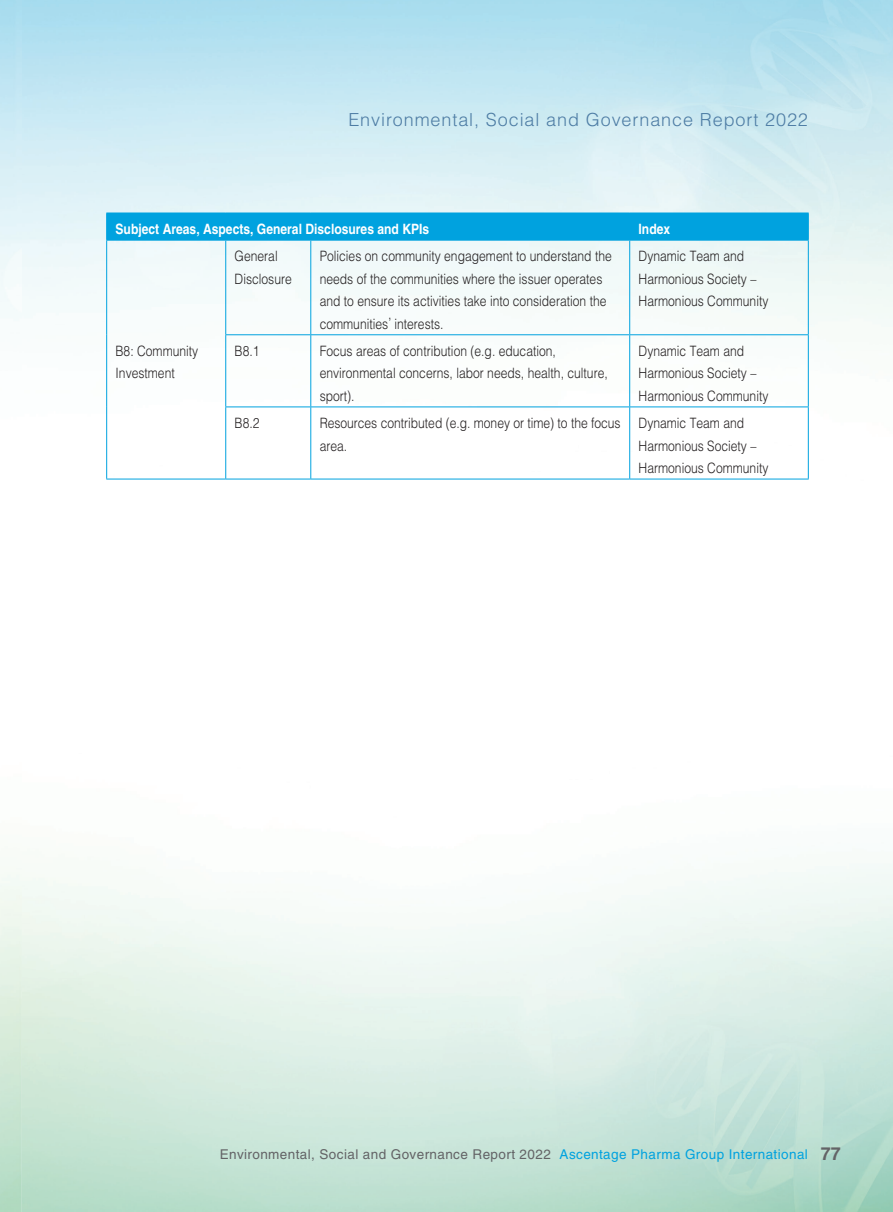
<style>
.page{position:relative;width:893px;height:1212px;background:#fff}
.page>*{position:absolute;margin:0;border:0;box-sizing:border-box;transform-origin:0 0}
.t1{font:300 18px "Helvetica LT Std";letter-spacing:.05em;color:#4d7ca4}
.t2{font:300 14.25px/22.5px "Helvetica LT Std";color:#231f20;scale:.85 1}
.t3{font:700 14.25px "Helvetica LT Std";color:#fff;scale:.85 1}
.t4{font:13.5px "Helvetica LT Std";letter-spacing:.03em;color:#636366}
.s1{color:#00a2df}
.s2{font-weight:700;font-size:18px}
</style>
<div class="page">
<div style="left:106px;top:213px;width:703px;height:27px;background:#00a2df"></div>
<hr style="left:106px;top:240px;width:120px;height:1px;background:#00a2df">
<hr style="left:226px;top:240px;width:85px;height:1px;background:#00a2df">
<hr style="left:311px;top:240px;width:319px;height:1px;background:#00a2df">
<hr style="left:630px;top:240px;width:179px;height:1px;background:#00a2df">
<hr style="left:106px;top:240px;width:1px;height:95px;background:#00a2df">
<hr style="left:106px;top:335px;width:1px;height:72px;background:#00a2df">
<hr style="left:106px;top:407px;width:1px;height:72px;background:#00a2df">
<hr style="left:106px;top:479px;width:120px;height:1px;background:#00a2df">
<hr style="left:225px;top:240px;width:1px;height:94px;background:#00a2df">
<hr style="left:310px;top:240px;width:1px;height:94px;background:#00a2df">
<hr style="left:629px;top:240px;width:1px;height:94px;background:#00a2df">
<hr style="left:808px;top:240px;width:1px;height:94px;background:#00a2df">
<hr style="left:225px;top:334px;width:86px;height:1px;background:#00a2df">
<hr style="left:225px;top:335px;width:1px;height:71px;background:#00a2df">
<hr style="left:311px;top:334px;width:319px;height:1px;background:#00a2df">
<hr style="left:310px;top:335px;width:1px;height:71px;background:#00a2df">
<hr style="left:630px;top:334px;width:179px;height:1px;background:#00a2df">
<hr style="left:629px;top:335px;width:1px;height:71px;background:#00a2df">
<hr style="left:808px;top:335px;width:1px;height:71px;background:#00a2df">
<hr style="left:225px;top:406px;width:86px;height:1px;background:#00a2df">
<hr style="left:225px;top:407px;width:1px;height:72px;background:#00a2df">
<hr style="left:311px;top:406px;width:319px;height:1px;background:#00a2df">
<hr style="left:310px;top:407px;width:1px;height:72px;background:#00a2df">
<hr style="left:630px;top:406px;width:179px;height:1px;background:#00a2df">
<hr style="left:629px;top:407px;width:1px;height:72px;background:#00a2df">
<hr style="left:808px;top:407px;width:1px;height:72px;background:#00a2df">
<hr style="left:226px;top:479px;width:85px;height:1px;background:#00a2df">
<hr style="left:311px;top:479px;width:319px;height:1px;background:#00a2df">
<hr style="left:630px;top:479px;width:179px;height:1px;background:#00a2df">
<p class="t1" style="left:348px;top:109px;width:461px">Environmental, Social and Governance Report 2022</p>
<p class="t3" style="left:116px;top:220px;width:371px">Subject Areas, Aspects, General Disclosures and KPIs</p>
<p class="t3" style="left:639px;top:220px;width:39px">Index</p>
<p class="t2" style="left:116px;top:339px;width:99px">B8: Community<br>Investment</p>
<p class="t2" style="left:235px;top:245px;width:69px">General<br>Disclosure</p>
<p class="t2" style="left:320px;top:245px;width:345px">Policies on community engagement to understand the needs of the communities where the issuer operates and to ensure its activities take into consideration the communities’ interests.</p>
<p class="t2" style="left:639px;top:245px;width:154px">Dynamic Team and<br>Harmonious Society –<br>Harmonious Community</p>
<p class="t2" style="left:235px;top:339px;width:31px">B8.1</p>
<p class="t2" style="left:320px;top:339px;width:340px">Focus areas of contribution (e.g. education, environmental concerns, labor needs, health, culture, sport).</p>
<p class="t2" style="left:639px;top:339px;width:154px">Dynamic Team and<br>Harmonious Society –<br>Harmonious Community</p>
<p class="t2" style="left:235px;top:411px;width:31px">B8.2</p>
<p class="t2" style="left:320px;top:411px;width:356px">Resources contributed (e.g. money or time) to the focus area.</p>
<p class="t2" style="left:639px;top:411px;width:154px">Dynamic Team and<br>Harmonious Society –<br>Harmonious Community</p>
<p class="t4" style="left:220px;top:1146px;width:622px">Environmental, Social and Governance Report 2022 <span class="s1">Ascentage Pharma Group International</span> <span class="s2">77</span></p>
</div>
